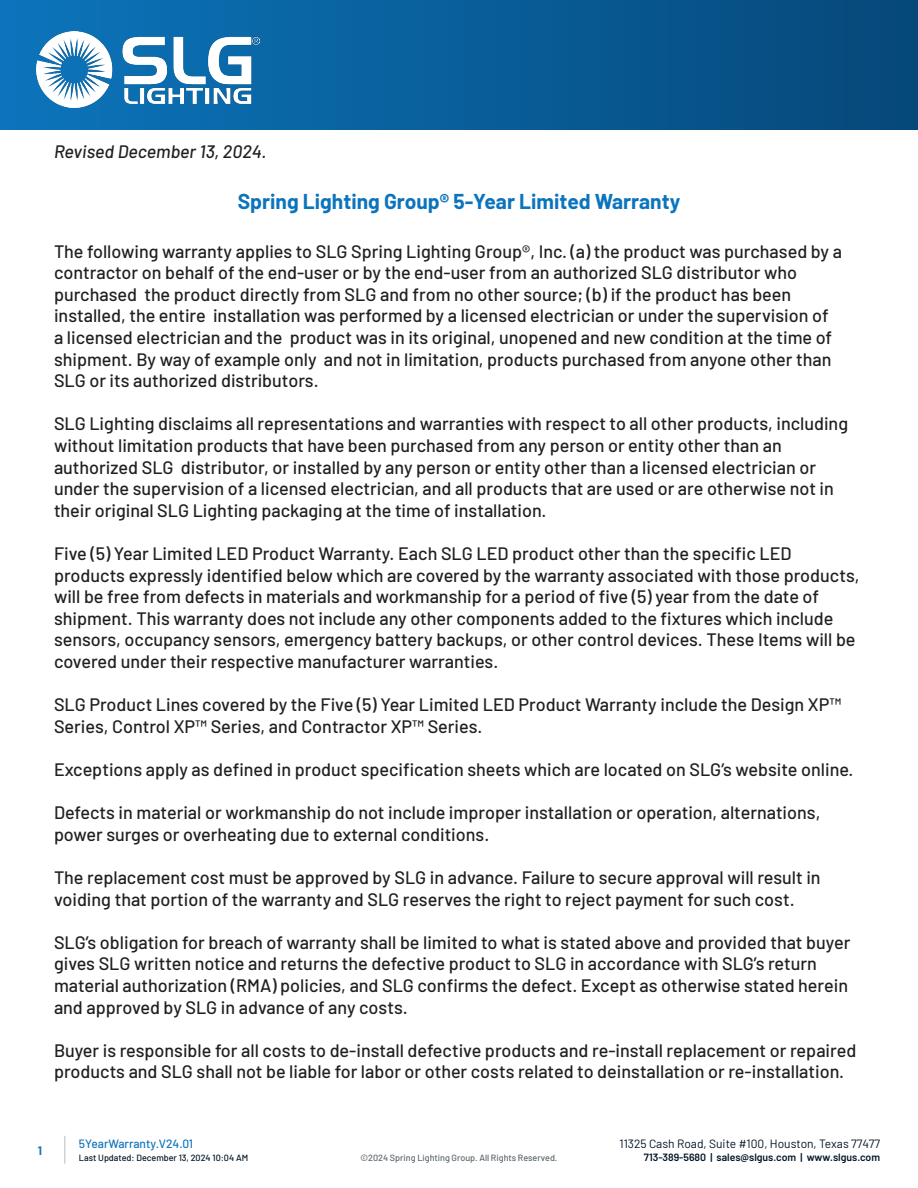
<style>
.page{position:relative;width:918px;height:1188px;background:#fff}
.page>*{position:absolute;margin:0;border:0;box-sizing:border-box;transform-origin:0 0}
.t1{font:700 21px "Barlow";color:#0c74bc}
.t2{font:500 18px/21.6px "Barlow";color:#231f20}
.t3{font:italic 500 18px "Barlow";color:#231f20}
.t4{font:12px "Barlow";color:#001526}
.t5{font:500 12px "Barlow";color:#1275bc}
.t6{font:700 12px "Barlow";color:#1275bc}
.t7{font:600 10.5px "Barlow";color:#001526}
.t8{font:500 9px "Barlow";color:#5b666c}
.t9{font:500 9px "Barlow";color:#001526}
</style>
<div class="page">
<div style="left:0;top:0;width:918px;height:130px;background:linear-gradient(to right,#0c75bb,#064879)"></div>
<img style="left:36px;top:31px;width:223px;height:76px">
<hr style="left:64px;top:1136px;width:2px;height:28px;background:#cfd2d4">
<p class="t3" style="left:54px;top:139px;width:214px">Revised December 13, 2024.</p>
<p class="t1" style="left:238px;top:186px;width:444px">Spring Lighting Group® 5-Year Limited Warranty</p>
<p class="t2" style="left:54px;top:239px;width:790px">The following warranty applies to SLG Spring Lighting Group®, Inc. (a) the product was purchased by a</p>
<p class="t2" style="left:54px;top:260px;width:780px">contractor on behalf of the end-user or by the end-user from an authorized SLG distributor who purchased the product directly from SLG and from no other source; (b) if the product has been installed, the entire installation was performed by a licensed electrician or under the supervision of a licensed electrician and the product was in its original, unopened and new condition at the time of shipment. By way of example only and not in limitation, products purchased from anyone other than SLG or its authorized distributors.</p>
<p class="t2" style="left:54px;top:412px;width:796px">SLG Lighting disclaims all representations and warranties with respect to all other products, including without limitation products that have been purchased from any person or entity other than an authorized SLG distributor, or installed by any person or entity other than a licensed electrician or under the supervision of a licensed electrician, and all products that are used or are otherwise not in their original SLG Lighting packaging at the time of installation.</p>
<p class="t2" style="left:54px;top:541px;width:807px">Five (5) Year Limited LED Product Warranty. Each SLG LED product other than the specific LED products expressly identified below which are covered by the warranty associated with those products, will be free from defects in materials and workmanship for a period of five (5) year from the date of shipment. This warranty does not include any other components added to the fixtures which include sensors, occupancy sensors, emergency battery backups, or other control devices. These Items will be covered under their respective manufacturer warranties.</p>
<p class="t2" style="left:54px;top:692px;width:789px">SLG Product Lines covered by the Five (5) Year Limited LED Product Warranty include the Design XP™<br>Series, Control XP™ Series, and Contractor XP™ Series.</p>
<p class="t2" style="left:54px;top:757px;width:801px">Exceptions apply as defined in product specification sheets which are located on SLG’s website online.</p>
<p class="t2" style="left:54px;top:800px;width:768px">Defects in material or workmanship do not include improper installation or operation, alternations, power surges or overheating due to external conditions.</p>
<p class="t2" style="left:54px;top:865px;width:768px">The replacement cost must be approved by SLG in advance. Failure to secure approval will result in voiding that portion of the warranty and SLG reserves the right to reject payment for such cost.</p>
<p class="t2" style="left:54px;top:930px;width:798px">SLG’s obligation for breach of warranty shall be limited to what is stated above and provided that buyer</p>
<p class="t2" style="left:54px;top:952px;width:796px">gives SLG written notice and returns the defective product to SLG in accordance with SLG’s return material authorization (RMA) policies, and SLG confirms the defect. Except as otherwise stated herein and approved by SLG in advance of any costs.</p>
<p class="t2" style="left:54px;top:1038px;width:804px">Buyer is responsible for all costs to de-install defective products and re-install replacement or repaired</p>
<p class="t2" style="left:54px;top:1060px;width:792px">products and SLG shall not be liable for labor or other costs related to deinstallation or re-installation.</p>
<p class="t6" style="left:38px;top:1141px;width:6px">1</p>
<p class="t5" style="left:79px;top:1135px;width:116px">5YearWarranty.V24.01</p>
<p class="t9" style="left:79px;top:1151px;width:171px">Last Updated: December 13, 2024 10:04 AM</p>
<p class="t4" style="left:620px;top:1135px;width:262px">11325 Cash Road, Suite #100, Houston, Texas 77477</p>
<p class="t8" style="left:361px;top:1151px;width:198px">©2024 Spring Lighting Group. All Rights Reserved.</p>
<p class="t7" style="left:644px;top:1149px;width:238px">713-389-5680 | sales@slgus.com | www.slgus.com</p>
</div>
